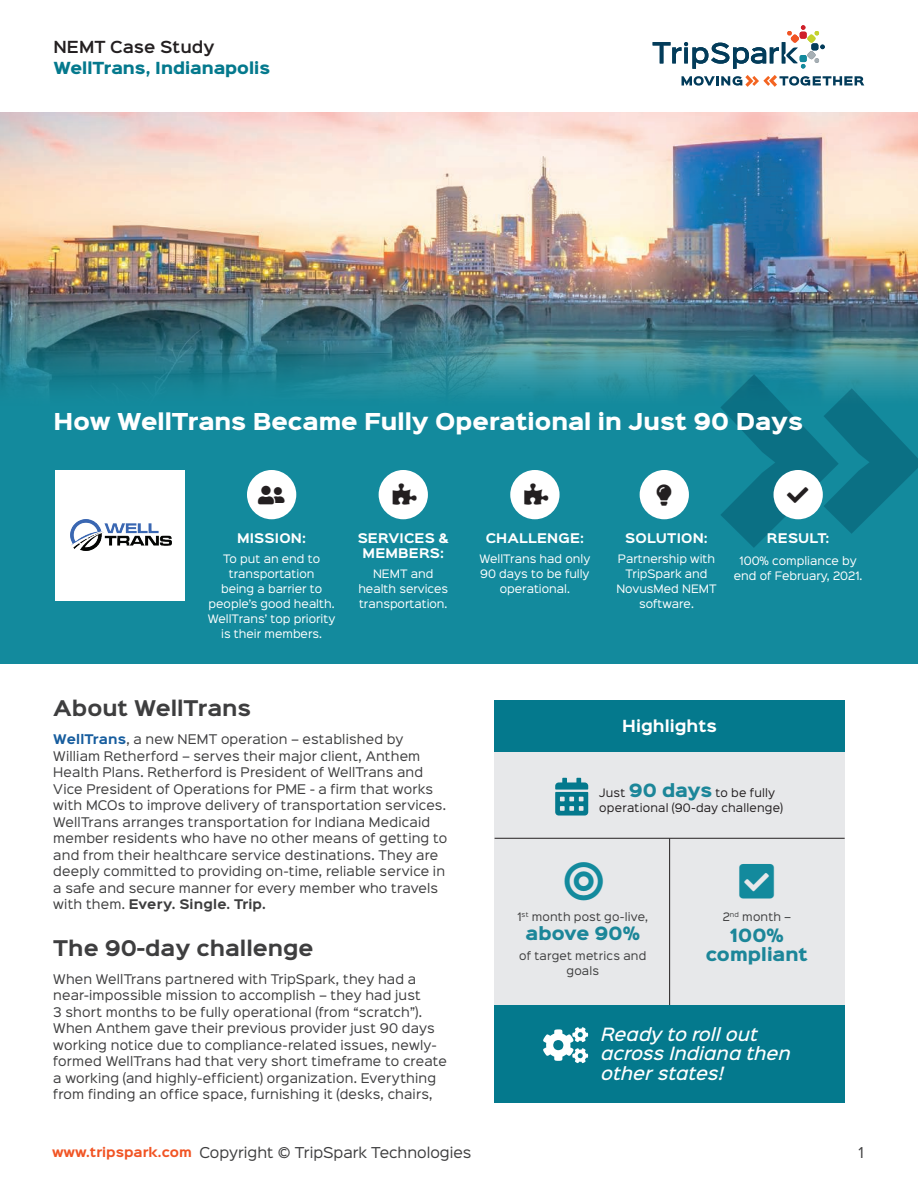
<style>
.page{position:relative;width:918px;height:1188px;background:#fff}
.page>*{position:absolute;margin:0;border:0;box-sizing:border-box;transform-origin:0 0}
.t1{font:39.45px "Font Awesome 5 Free Solid";color:#138a9d}
.t2{font:21.3px "Font Awesome 5 Free Solid";color:#231f20}
.t3{font:900 21px "Sinkin Sans 800";color:#fff}
.t4{font:700 19.5px "Sinkin Sans 700";color:#3e3e3f}
.t5{font:italic 500 16.5px/19.5px "Sinkin Sans 500";letter-spacing:.005em;color:#fff}
.t6{font:900 16.5px/19.4px "Sinkin Sans 800";letter-spacing:.005em;color:#1c8699;text-align:center}
.t7{font:900 15px "Sinkin Sans 800";color:#04798d}
.t8{font:600 15px "Sinkin Sans 600";color:#231f20}
.t9{font:700 15px "Sinkin Sans 700";color:#fff}
.t10{font:13.5px "Sinkin Sans 400";color:#3e3e3f}
.t11{font:12px/16.5px "Sinkin Sans 400";letter-spacing:.015em;color:#3e3e3f}
.t12{font:700 12px/15px "Sinkin Sans 700";letter-spacing:.015em;color:#fff;text-align:center}
.t13{font:700 12px "Sinkin Sans 700";letter-spacing:.015em;color:#3e3e3f}
.t14{font:10.5px/15px "Sinkin Sans 400";color:#fff;text-align:center}
.t15{font:10.5px/15px "Sinkin Sans 400";letter-spacing:.02em;color:#3e3e3f;text-align:center}
.t16{font:10.5px/15px "Sinkin Sans 400";letter-spacing:.02em;color:#231f20}
.s1{font-family:"Sinkin Sans 700";font-weight:700;color:#175d9e}
.s2{font-family:"Sinkin Sans 400";font-weight:400}
.s3{font-family:"Sinkin Sans 800";font-weight:900;font-size:16.5px;color:#1c8699}
.s4{font-family:"Sinkin Sans 700";font-weight:700;font-size:12px;color:#f15424}
</style>
<div class="page">
<img style="left:0;top:112px;width:918px;height:140px">
<img style="left:0;top:252px;width:918px;height:412px">
<svg style="left:653px;top:25px;width:172px;height:44px"></svg>
<svg style="left:682px;top:75px;width:182px;height:12px"></svg>
<div style="left:55px;top:470px;width:130px;height:130px;background:#fff"></div>
<img style="left:70px;top:519px;width:102px;height:32px">
<div style="left:247px;top:470px;width:49px;height:49px;background:#fff;border-radius:50%"></div>
<div style="left:510px;top:470px;width:50px;height:49px;background:#fff;border-radius:50%"></div>
<div style="left:640px;top:470px;width:49px;height:49px;background:#fff;border-radius:50%"></div>
<div style="left:379px;top:470px;width:49px;height:49px;background:#fff;border-radius:50%"></div>
<div style="left:495px;top:701px;width:350px;height:304px;background:#e6e7e9"></div>
<div style="left:495px;top:1005px;width:350px;height:97px;background:#04798d"></div>
<div style="left:495px;top:701px;width:350px;height:51px;background:#04798d"></div>
<svg style="left:555px;top:778px;width:33px;height:38px"></svg>
<svg style="left:543px;top:1027px;width:45px;height:36px"></svg>
<hr style="left:495px;top:838px;width:350px;height:1px;background:#231f20">
<hr style="left:669px;top:838px;width:1px;height:167px;background:#231f20">
<svg style="left:720px;top:374px;width:198px;height:174px;background:#1e8698"></svg>
<p class="t8" style="left:54px;top:34px;width:163px">NEMT Case Study</p>
<p class="t7" style="left:54px;top:60px;width:218px">WellTrans, Indianapolis</p>
<h3 class="t3" style="left:54px;top:411px;width:751px">How WellTrans Became Fully Operational in Just 90 Days</h3>
<h2 class="t2" style="left:258px;top:485px;width:28px">◆▲■▲</h2>
<h2 class="t2" style="left:656px;top:485px;width:17px">▼◆●</h2>
<p class="t12" style="left:237px;top:532px;width:70px">MISSION:</p>
<p class="t14" style="left:208px;top:550px;width:129px">To put an end to transportation<br>being a barrier to people’s good health.<br>WellTrans’ top priority is their members.</p>
<p class="t12" style="left:358px;top:532px;width:93px">SERVICES &amp;<br>MEMBERS:</p>
<p class="t14" style="left:358px;top:565px;width:91px">NEMT and health services transportation.</p>
<p class="t12" style="left:486px;top:532px;width:100px">CHALLENGE:</p>
<p class="t14" style="left:480px;top:550px;width:112px">WellTrans had only<br>90 days to be fully operational.</p>
<p class="t12" style="left:625px;top:532px;width:84px">SOLUTION:</p>
<p class="t14" style="left:616px;top:550px;width:102px">Partnership with<br>TripSpark and<br>NovusMed NEMT software.</p>
<p class="t12" style="left:767px;top:532px;width:64px">RESULT:</p>
<p class="t14" style="left:734px;top:552px;width:130px">100% compliance by end of February, 2021.</p>
<h3 class="t4" style="left:53px;top:698px;width:199px">About WellTrans</h3>
<p class="t11" style="left:53px;top:730px;width:395px"><span class="s1">WellTrans</span>, a new NEMT operation – established by William Retherford – serves their major client, Anthem Health Plans. Retherford is President of WellTrans and Vice President of Operations for PME - a firm that works with MCOs to improve delivery of transportation services.<br>WellTrans arranges transportation for Indiana Medicaid member residents who have no other means of getting to and from their healthcare service destinations. They are deeply committed to providing on-time, reliable service in a safe and secure manner for every member who travels</p>
<p class="t13" style="left:53px;top:898px;width:214px"><span class="s2">with them.</span> Every. Single. Trip.</p>
<h3 class="t4" style="left:53px;top:938px;width:262px">The 90-day challenge</h3>
<p class="t11" style="left:53px;top:969px;width:395px">When WellTrans partnered with TripSpark, they had a near-impossible mission to accomplish – they had just<br>3 short months to be fully operational (from “scratch”).<br>When Anthem gave their previous provider just 90 days working notice due to compliance-related issues, newly&shy;formed WellTrans had that very short timeframe to create a working (and highly-efficient) organization. Everything from finding an office space, furnishing it (desks, chairs,</p>
<p class="t9" style="left:622px;top:718px;width:96px">Highlights</p>
<p class="t16" style="left:599px;top:784px;width:185px">Just <span class="s3">90 days</span> to be fully operational (90-day challenge)</p>
<p class="t15" style="left:517px;top:908px;width:132px">1<sup>st</sup> month post go-live,</p>
<h3 class="t6" style="left:526px;top:925px;width:116px">above 90%</h3>
<p class="t15" style="left:519px;top:947px;width:129px">of target metrics and goals</p>
<h1 class="t1" style="left:740px;top:862px;width:36px">▲❑◆</h1>
<p class="t15" style="left:723px;top:908px;width:70px">2<sup>nd</sup> month –</p>
<h3 class="t6" style="left:706px;top:926px;width:104px">100% compliant</h3>
<h3 class="t5" style="left:601px;top:1023px;width:191px">Ready to roll out across Indiana then other states!</h3>
<p class="t10" style="left:52px;top:1142px;width:421px"><span class="s4">www.tripspark.com</span> Copyright © TripSpark Technologies</p>
<p class="t10" style="left:859px;top:1142px;width:7px">1</p>
</div>
